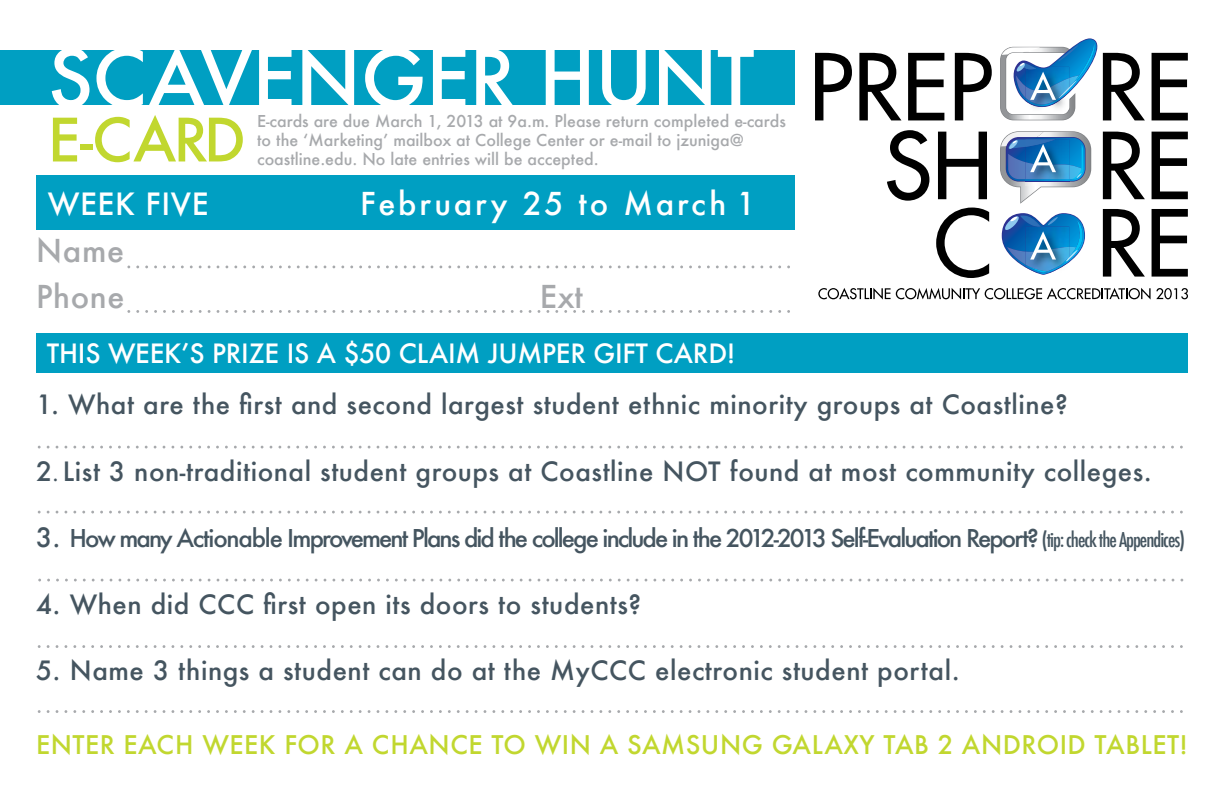
<style>
.page{position:relative;width:1224px;height:792px;background:#fff}
.page>*{position:absolute;margin:0;border:0;box-sizing:border-box;transform-origin:0 0}
.t1{font:500 78px "Futura";letter-spacing:-.01em;color:#fff}
.t2{font:500 58.2px "Futura";color:#c1d72f}
.t3{font:500 30.8px "Futura";letter-spacing:.09em;color:#fff}
.t4{font:500 30.8px/46px "Futura";letter-spacing:.02em;color:#a7a9ac}
.t5{font:500 30px "Futura";letter-spacing:.02em;color:#fff}
.t6{font:500 26px "Futura";letter-spacing:.02em;color:#455560}
.t7{font:500 26px "Futura";letter-spacing:-.01em;color:#fff}
.t8{font:500 25.2px "Futura";letter-spacing:.02em;color:#c1d72f}
.t9{font:500 24px "Futura";letter-spacing:-.08em;color:#455560}
.t10{font:500 16px/19.2px "Futura";color:#a7a9ac}
.s1{font-size:20px}
.s2{font-size:26px}
.s3{font-stretch:condensed;font-size:20px}
</style>
<div class="page">
<div style="left:0;top:50px;width:795px;height:55px;background:#009fc2"></div>
<div style="left:36px;top:175px;width:759px;height:55px;background:#009fc2"></div>
<div style="left:36px;top:333px;width:1152px;height:40px;background:#009fc2"></div>
<svg style="left:815px;top:53px;width:37px;height:67px"></svg>
<svg style="left:859px;top:53px;width:42px;height:67px"></svg>
<svg style="left:908px;top:53px;width:36px;height:67px"></svg>
<svg style="left:955px;top:53px;width:37px;height:67px"></svg>
<svg style="left:1103px;top:53px;width:42px;height:67px"></svg>
<svg style="left:1152px;top:53px;width:36px;height:67px"></svg>
<svg style="left:1152px;top:132px;width:36px;height:67px"></svg>
<svg style="left:1152px;top:209px;width:36px;height:68px"></svg>
<svg style="left:1000px;top:38px;width:98px;height:82px"></svg>
<svg style="left:818px;top:130px;width:327px;height:170px"></svg>
<svg style="left:1129px;top:288px;width:59px;height:12px"></svg>
<h1 class="t1" style="left:48px;top:25px;width:708px">SCAVENGER HUNT</h1>
<p class="t10" style="left:257px;top:111px;width:530px">E-cards are due March 1, 2013 at 9a.m. Please return completed e-cards to the ‘Marketing’ mailbox at College Center or e-mail to jzuniga@ coastline.edu. No late entries will be accepted.</p>
<p class="t5" style="left:48px;top:183px;width:162px">WEEK FIVE</p>
<p class="t3" style="left:360px;top:182px;width:397px">February 25 to March 1</p>
<h2 class="t2" style="left:48px;top:100px;width:200px">E-CARD</h2>
<p class="t4" style="left:36px;top:227px;width:90px">Name<br>Phone</p>
<p class="t4" style="left:540px;top:273px;width:45px">Ext</p>
<p class="t7" style="left:47px;top:336px;width:690px">THIS WEEK’S PRIZE IS A $50 CLAIM JUMPER GIFT CARD!</p>
<p class="t6" style="left:36px;top:387px;width:1033px">1. What are the first and second largest student ethnic minority groups at Coastline?</p>
<p class="t6" style="left:36px;top:453px;width:1117px">2<span class="s1">.</span> List 3 non-traditional student groups at Coastline NOT found at most community colleges.</p>
<p class="t9" style="left:36px;top:522px;width:1151px"><span class="s2">3.</span> How many Actionable Improvement Plans did the college include in the 2012-2013 Self-Evaluation Report? <span class="s3">(tip: check the Appendices)</span></p>
<p class="t6" style="left:36px;top:586px;width:607px">4. When did CCC first open its doors to students?</p>
<p class="t6" style="left:36px;top:653px;width:925px">5. Name 3 things a student can do at the MyCCC electronic student portal.</p>
<p class="t8" style="left:36px;top:727px;width:32px">Enter</p>
<p class="t8" style="left:124px;top:727px;width:18px">each</p>
<p class="t8" style="left:202px;top:727px;width:20px">wee</p>
<p class="t8" style="left:259px;top:727px;width:43px">k for</p>
<p class="t8" style="left:344px;top:727px;width:47px">a chance</p>
<p class="t8" style="left:491px;top:727px;width:63px">to win</p>
<p class="t8" style="left:600px;top:727px;width:63px">a Sams</p>
<p class="t8" style="left:701px;top:727px;width:90px">ung Gala</p>
<p class="t8" style="left:844px;top:727px;width:193px">xy Tab 2 An droi</p>
<p class="t8" style="left:1068px;top:727px;width:122px">d Tablet!</p>
</div>
